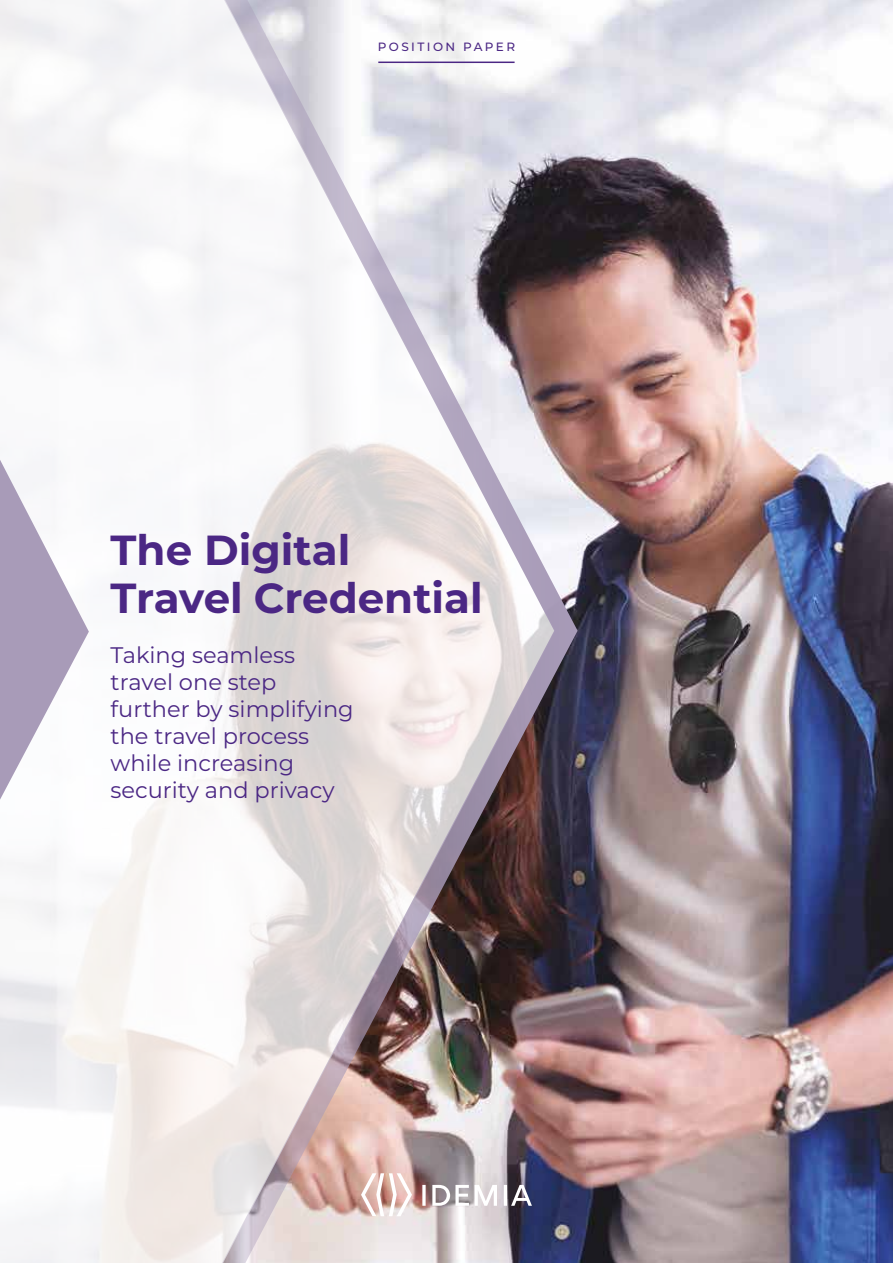
<style>
.page{position:relative;width:893px;height:1263px;background:#fff}
.page>*{position:absolute;margin:0;border:0;box-sizing:border-box;transform-origin:0 0}
.t1{font:700 42px/48px "IDEMIA";color:#4b2784}
.t2{font:22.5px/27px "IDEMIA";color:#4b2784}
.t3{font:500 12px "IDEMIA";letter-spacing:.2em;color:#4b2784}
</style>
<div class="page">
<img style="left:578px;top:0;width:315px;height:1263px">
<svg style="left:0;top:0;width:211px;height:1263px"></svg>
<img style="left:211px;top:0;width:367px;height:1263px">
<svg style="left:0;top:419px;width:89px;height:421px"></svg>
<svg style="left:361px;top:1173px;width:51px;height:43px"></svg>
<svg style="left:422px;top:1185px;width:110px;height:21px"></svg>
<hr style="left:378px;top:62px;width:137px;height:1px;background:#4b2784">
<p class="t3" style="left:378px;top:38px;width:139px">POSITION PAPER</p>
<h1 class="t1" style="left:111px;top:524px;width:374px">The Digital<br>Travel Credential</h1>
<p class="t2" style="left:111px;top:640px;width:245px">Taking seamless travel one step further by simplifying the travel process while increasing security and privacy</p>
</div>
